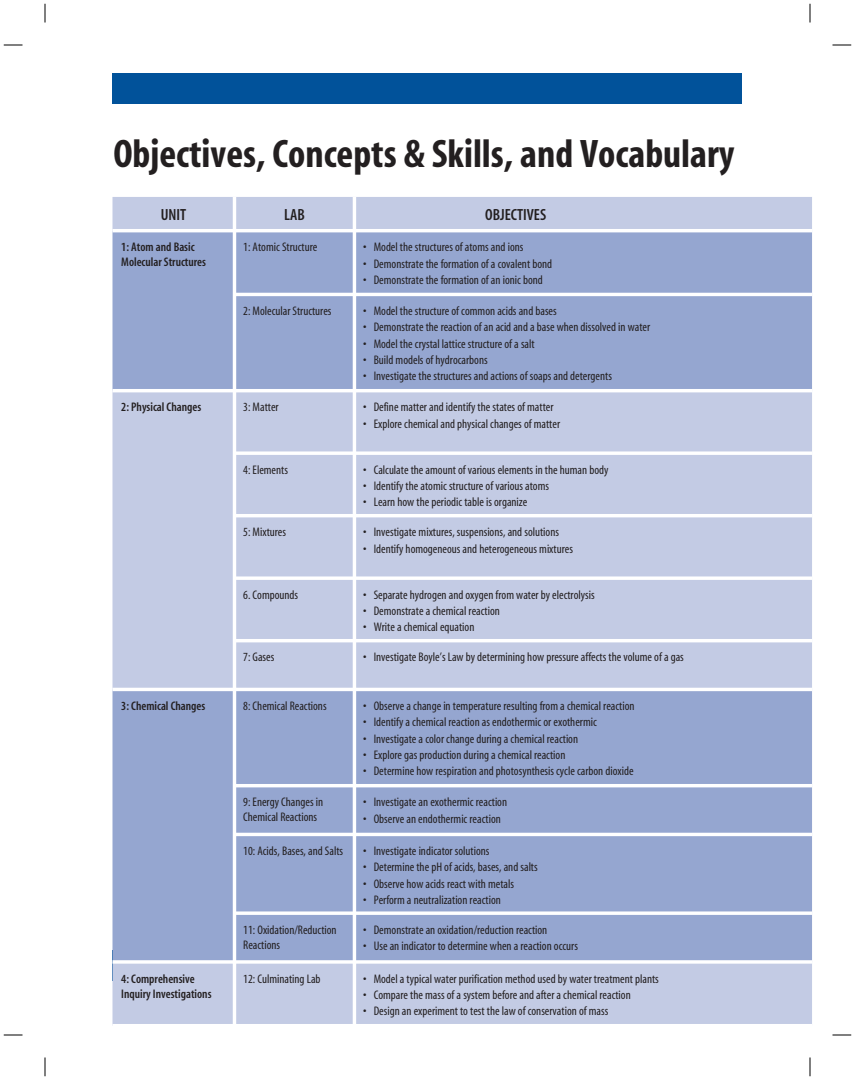
<style>
.page{position:relative;width:855px;height:1080px;background:#fff}
.page>*{position:absolute;margin:0;border:0;box-sizing:border-box;transform-origin:0 0}
.t1{font:40px "Myriad MM 700 300";color:#231f20}
.t2{font:16.25px "Myriad MM 565 300";color:#231f20}
.t3{font:12.5px/16.2px "Myriad MM 400 300";color:#231f20}
.t4{font:12.5px/16.2px "Myriad MM 565 300";color:#231f20;text-align:justify}
</style>
<div class="page">
<div style="left:112px;top:73px;width:630px;height:31px;background:#01529a"></div>
<div style="left:112px;top:197px;width:700px;height:827px;background:#c3cbe4"></div>
<div style="left:112px;top:232px;width:700px;height:157px;background:#95a6d0"></div>
<div style="left:112px;top:691px;width:700px;height:269px;background:#95a6d0"></div>
<hr style="left:353px;top:197px;width:3px;height:32px;background:#fff">
<hr style="left:354px;top:229px;width:458px;height:3px;background:#fff">
<hr style="left:353px;top:232px;width:3px;height:61px;background:#fff">
<hr style="left:353px;top:296px;width:3px;height:93px;background:#fff">
<svg style="left:354px;top:576px;width:458px;height:4px"></svg>
<hr style="left:354px;top:639px;width:458px;height:3px;background:#fff">
<hr style="left:354px;top:688px;width:458px;height:3px;background:#fff">
<hr style="left:354px;top:784px;width:458px;height:3px;background:#fff">
<hr style="left:354px;top:833px;width:458px;height:3px;background:#fff">
<svg style="left:354px;top:911px;width:458px;height:4px"></svg>
<svg style="left:354px;top:960px;width:458px;height:4px"></svg>
<svg style="left:354px;top:451px;width:458px;height:4px"></svg>
<hr style="left:354px;top:514px;width:458px;height:3px;background:#fff">
<hr style="left:354px;top:293px;width:458px;height:3px;background:#fff">
<hr style="left:354px;top:389px;width:458px;height:3px;background:#fff">
<hr style="left:353px;top:392px;width:3px;height:59px;background:#fff">
<hr style="left:353px;top:455px;width:3px;height:59px;background:#fff">
<hr style="left:353px;top:517px;width:3px;height:59px;background:#fff">
<hr style="left:353px;top:580px;width:3px;height:59px;background:#fff">
<hr style="left:353px;top:642px;width:3px;height:46px;background:#fff">
<hr style="left:353px;top:691px;width:3px;height:93px;background:#fff">
<hr style="left:353px;top:787px;width:3px;height:46px;background:#fff">
<hr style="left:353px;top:836px;width:3px;height:75px;background:#fff">
<hr style="left:353px;top:915px;width:3px;height:45px;background:#fff">
<hr style="left:353px;top:964px;width:3px;height:60px;background:#fff">
<hr style="left:233px;top:197px;width:3px;height:32px;background:#fff">
<hr style="left:233px;top:293px;width:121px;height:3px;background:#fff">
<hr style="left:234px;top:389px;width:120px;height:3px;background:#fff">
<svg style="left:233px;top:451px;width:121px;height:4px"></svg>
<hr style="left:233px;top:514px;width:121px;height:3px;background:#fff">
<hr style="left:234px;top:229px;width:120px;height:3px;background:#fff">
<svg style="left:233px;top:576px;width:121px;height:4px"></svg>
<hr style="left:233px;top:639px;width:121px;height:3px;background:#fff">
<hr style="left:234px;top:688px;width:120px;height:3px;background:#fff">
<hr style="left:233px;top:784px;width:121px;height:3px;background:#fff">
<hr style="left:233px;top:833px;width:121px;height:3px;background:#fff">
<svg style="left:233px;top:911px;width:121px;height:4px"></svg>
<svg style="left:234px;top:960px;width:120px;height:4px"></svg>
<hr style="left:112px;top:389px;width:122px;height:3px;background:#fff">
<hr style="left:112px;top:229px;width:122px;height:3px;background:#fff">
<hr style="left:233px;top:232px;width:3px;height:61px;background:#fff">
<hr style="left:233px;top:296px;width:3px;height:93px;background:#fff">
<hr style="left:233px;top:392px;width:3px;height:59px;background:#fff">
<hr style="left:233px;top:455px;width:3px;height:59px;background:#fff">
<hr style="left:233px;top:517px;width:3px;height:59px;background:#fff">
<hr style="left:233px;top:580px;width:3px;height:59px;background:#fff">
<hr style="left:233px;top:642px;width:3px;height:46px;background:#fff">
<hr style="left:112px;top:688px;width:122px;height:3px;background:#fff">
<hr style="left:233px;top:691px;width:3px;height:93px;background:#fff">
<hr style="left:233px;top:787px;width:3px;height:46px;background:#fff">
<hr style="left:233px;top:836px;width:3px;height:75px;background:#fff">
<hr style="left:233px;top:915px;width:3px;height:45px;background:#fff">
<svg style="left:112px;top:960px;width:122px;height:4px"></svg>
<hr style="left:233px;top:964px;width:3px;height:60px;background:#fff">
<svg style="left:4px;top:44px;width:18px;height:2px"></svg>
<svg style="left:832px;top:44px;width:19px;height:2px"></svg>
<svg style="left:4px;top:1034px;width:18px;height:2px"></svg>
<svg style="left:832px;top:1034px;width:19px;height:2px"></svg>
<svg style="left:44px;top:4px;width:2px;height:18px"></svg>
<svg style="left:44px;top:1058px;width:2px;height:18px"></svg>
<svg style="left:809px;top:4px;width:2px;height:18px"></svg>
<svg style="left:809px;top:1058px;width:2px;height:18px"></svg>
<h1 class="t1" style="left:113px;top:140px;width:623px">Objectives, Concepts &amp; Skills, and Vocabulary</h1>
<h2 class="t2" style="left:161px;top:209px;width:27px">UNIT</h2>
<h2 class="t2" style="left:284px;top:209px;width:22px">LAB</h2>
<h2 class="t2" style="left:485px;top:209px;width:63px">OBJECTIVES</h2>
<p class="t4" style="left:121px;top:241px;width:86px;line-height:15px">1: Atom and Basic<br>Molecular Structures</p>
<p class="t3" style="left:243px;top:240px;width:76px">1: Atomic Structure</p>
<p class="t3" style="left:374px;top:240px;width:180px">Model the structures of atoms and ions<br>Demonstrate the formation of a covalent bond<br>Demonstrate the formation of an ionic bond</p>
<p class="t4" style="left:363px;top:240px;width:5px">• • •</p>
<p class="t3" style="left:243px;top:304px;width:90px">2: Molecular Structures</p>
<p class="t3" style="left:374px;top:304px;width:278px">Model the structure of common acids and bases<br>Demonstrate the reaction of an acid and a base when dissolved in water Model the crystal lattice structure of a salt<br>Build models of hydrocarbons<br>Investigate the structures and actions of soaps and detergents</p>
<p class="t4" style="left:363px;top:304px;width:5px">• • • • •</p>
<p class="t4" style="left:121px;top:400px;width:82px">2: Physical Changes</p>
<p class="t3" style="left:243px;top:400px;width:37px">3: Matter</p>
<p class="t3" style="left:374px;top:400px;width:188px">Define matter and identify the states of matter<br>Explore chemical and physical changes of matter</p>
<p class="t4" style="left:363px;top:400px;width:5px">• •</p>
<p class="t3" style="left:243px;top:463px;width:46px">4: Elements</p>
<p class="t3" style="left:374px;top:463px;width:236px">Calculate the amount of various elements in the human body<br>Identify the atomic structure of various atoms<br>Learn how the periodic table is organize</p>
<p class="t4" style="left:363px;top:463px;width:5px">• • •</p>
<p class="t3" style="left:243px;top:525px;width:44px">5: Mixtures</p>
<p class="t3" style="left:374px;top:525px;width:201px">Investigate mixtures, suspensions, and solutions<br>Identify homogeneous and heterogeneous mixtures</p>
<p class="t4" style="left:363px;top:525px;width:5px">• •</p>
<p class="t3" style="left:243px;top:588px;width:56px">6. Compounds</p>
<p class="t3" style="left:374px;top:588px;width:222px">Separate hydrogen and oxygen from water by electrolysis<br>Demonstrate a chemical reaction<br>Write a chemical equation</p>
<p class="t4" style="left:363px;top:588px;width:5px">• • •</p>
<p class="t3" style="left:243px;top:650px;width:33px">7: Gases</p>
<p class="t3" style="left:374px;top:650px;width:312px">Investigate Boyle’s Law by determining how pressure affects the volume of a gas</p>
<p class="t4" style="left:363px;top:650px;width:5px">•</p>
<p class="t4" style="left:121px;top:699px;width:86px">3: Chemical Changes</p>
<p class="t3" style="left:243px;top:699px;width:85px">8: Chemical Reactions</p>
<p class="t3" style="left:374px;top:699px;width:262px">Observe a change in temperature resulting from a chemical reaction Identify a chemical reaction as endothermic or exothermic Investigate a color change during a chemical reaction<br>Explore gas production during a chemical reaction<br>Determine how respiration and photosynthesis cycle carbon dioxide</p>
<p class="t4" style="left:363px;top:699px;width:5px">• • • • •</p>
<p class="t3" style="left:243px;top:796px;width:81px;line-height:15px">9: Energy Changes in<br>Chemical Reactions</p>
<p class="t3" style="left:374px;top:795px;width:135px">Investigate an exothermic reaction<br>Observe an endothermic reaction</p>
<p class="t4" style="left:363px;top:795px;width:5px">• •</p>
<p class="t3" style="left:243px;top:844px;width:101px">10: Acids, Bases, and Salts</p>
<p class="t3" style="left:374px;top:844px;width:166px">Investigate indicator solutions<br>Determine the pH of acids, bases, and salts Observe how acids react with metals Perform a neutralization reaction</p>
<p class="t4" style="left:363px;top:844px;width:5px">• • • •</p>
<p class="t3" style="left:243px;top:923px;width:95px;line-height:15px">11: Oxidation/Reduction<br>Reactions</p>
<p class="t3" style="left:374px;top:923px;width:206px">Demonstrate an oxidation/reduction reaction<br>Use an indicator to determine when a reaction occurs</p>
<p class="t4" style="left:363px;top:923px;width:5px">• •</p>
<p class="t4" style="left:121px;top:972px;width:92px;line-height:15px">4: Comprehensive<br>Inquiry Investigations</p>
<p class="t3" style="left:243px;top:971px;width:79px">12: Culminating Lab</p>
<p class="t3" style="left:374px;top:971px;width:287px">Model a typical water purification method used by water treatment plants<br>Compare the mass of a system before and after a chemical reaction<br>Design an experiment to test the law of conservation of mass</p>
<p class="t4" style="left:363px;top:971px;width:5px">• • •</p>
</div>
